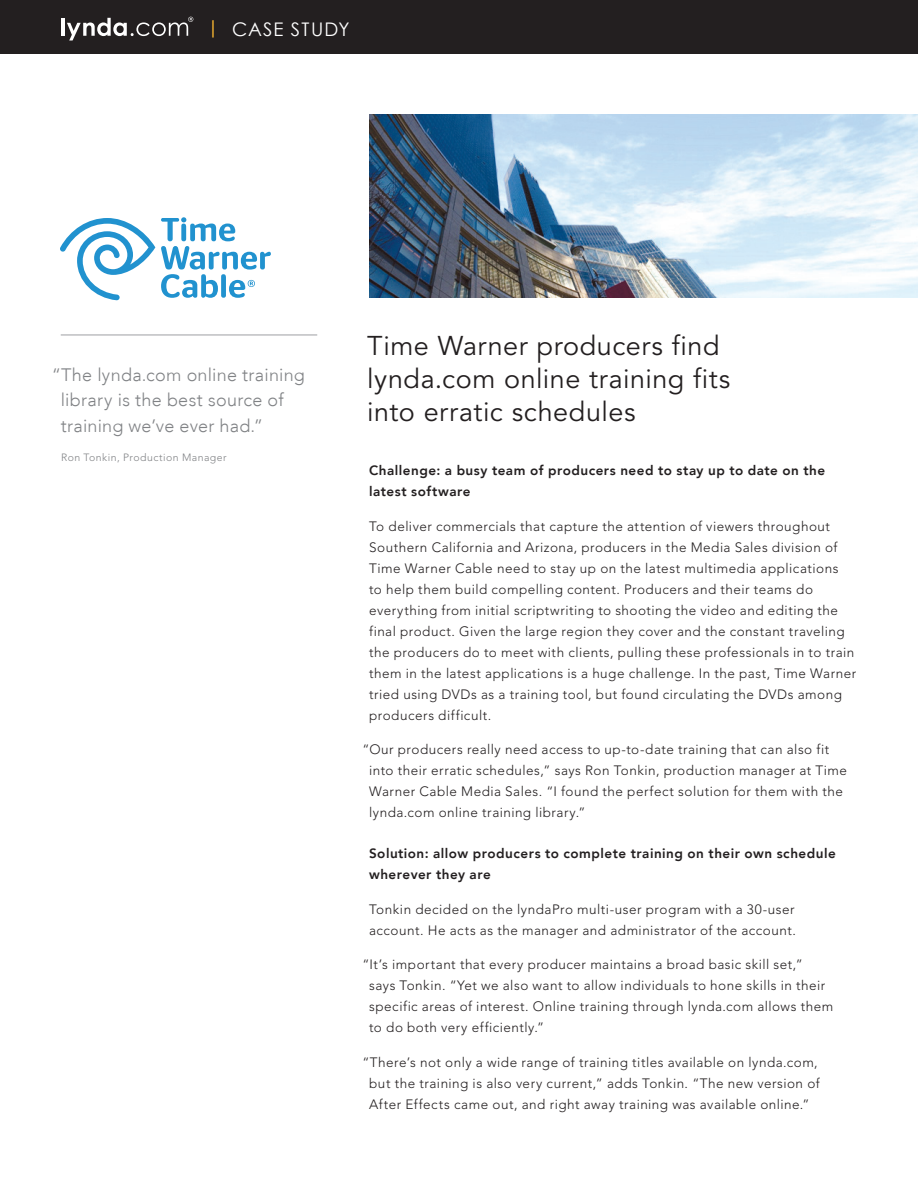
<style>
.page{position:relative;width:918px;height:1188px;background:#fff}
.page>*{position:absolute;margin:0;border:0;box-sizing:border-box;transform-origin:0 0}
.t1{font:27px/33px "Avenir LT Std";letter-spacing:.02em;color:#231f20}
.t2{font:18.75px "Century Gothic";letter-spacing:.06em;color:#fff}
.t3{font:300 18px/25.5px "Avenir LT";letter-spacing:.015em;color:#808285}
.t4{font:300 13.5px/21px "Avenir LT Std";letter-spacing:.035em;color:#231f20}
.t5{font:800 13.5px/21px "Avenir LT";letter-spacing:.035em;color:#231f20}
.t6{font:300 10.5px "Avenir LT Std";letter-spacing:.045em;color:#808285}
.s1{color:#fdb931}
</style>
<div class="page">
<div style="left:0;top:0;width:918px;height:54px;background:#231f20"></div>
<hr style="left:62px;top:18px;width:3px;height:18px;background:#fff">
<svg style="left:67px;top:17px;width:126px;height:24px"></svg>
<svg style="left:60px;top:218px;width:95px;height:82px"></svg>
<svg style="left:161px;top:217px;width:110px;height:81px"></svg>
<img style="left:369px;top:114px;width:549px;height:183px">
<hr style="left:61px;top:335px;width:256px;height:1px;background:#9d9fa2">
<h2 class="t2" style="left:207px;top:18px;width:144px"><span class="s1">|</span> CASE STUDY</h2>
<h3 class="t3" style="left:61px;top:362px;width:246px;text-indent:-9px">“The lynda.com online training library is the best source of training we’ve ever had.”</h3>
<p class="t6" style="left:61px;top:451px;width:167px">Ron Tonkin, Production Manager</p>
<h1 class="t1" style="left:367px;top:330px;width:365px">Time Warner producers find lynda.com online training fits into erratic schedules</h1>
<p class="t5" style="left:369px;top:460px;width:458px">Challenge: a busy team of producers need to stay up to date on the latest software</p>
<p class="t4" style="left:369px;top:515px;width:489px">To deliver commercials that capture the attention of viewers throughout Southern California and Arizona, producers in the Media Sales division of Time Warner Cable need to stay up on the latest multimedia applications<br>to help them build compelling content. Producers and their teams do everything from initial scriptwriting to shooting the video and editing the final product. Given the large region they cover and the constant traveling the producers do to meet with clients, pulling these professionals in to train them in the latest applications is a huge challenge. In the past, Time Warner tried using DVDs as a training tool, but found circulating the DVDs among producers difficult.</p>
<p class="t4" style="left:369px;top:739px;width:479px;text-indent:-7px">“Our producers really need access to up-to-date training that can also fit into their erratic schedules,” says Ron Tonkin, production manager at Time Warner Cable Media Sales. “I found the perfect solution for them with the lynda.com online training library.”</p>
<p class="t5" style="left:369px;top:843px;width:468px">Solution: allow producers to complete training on their own schedule wherever they are</p>
<p class="t4" style="left:369px;top:899px;width:428px">Tonkin decided on the lyndaPro multi-user program with a 30-user account. He acts as the manager and administrator of the account.</p>
<p class="t4" style="left:369px;top:954px;width:466px;text-indent:-7px">“It’s important that every producer maintains a broad basic skill set,”<br>says Tonkin. “Yet we also want to allow individuals to hone skills in their specific areas of interest. Online training through lynda.com allows them to do both very efficiently.”</p>
<p class="t4" style="left:362px;top:1052px;width:459px;text-align:center">“There’s not only a wide range of training titles available on lynda.com, but the training is also very current,” adds Tonkin. “The new version of<br>After Effects came out, and right away training was available online.”</p>
</div>
